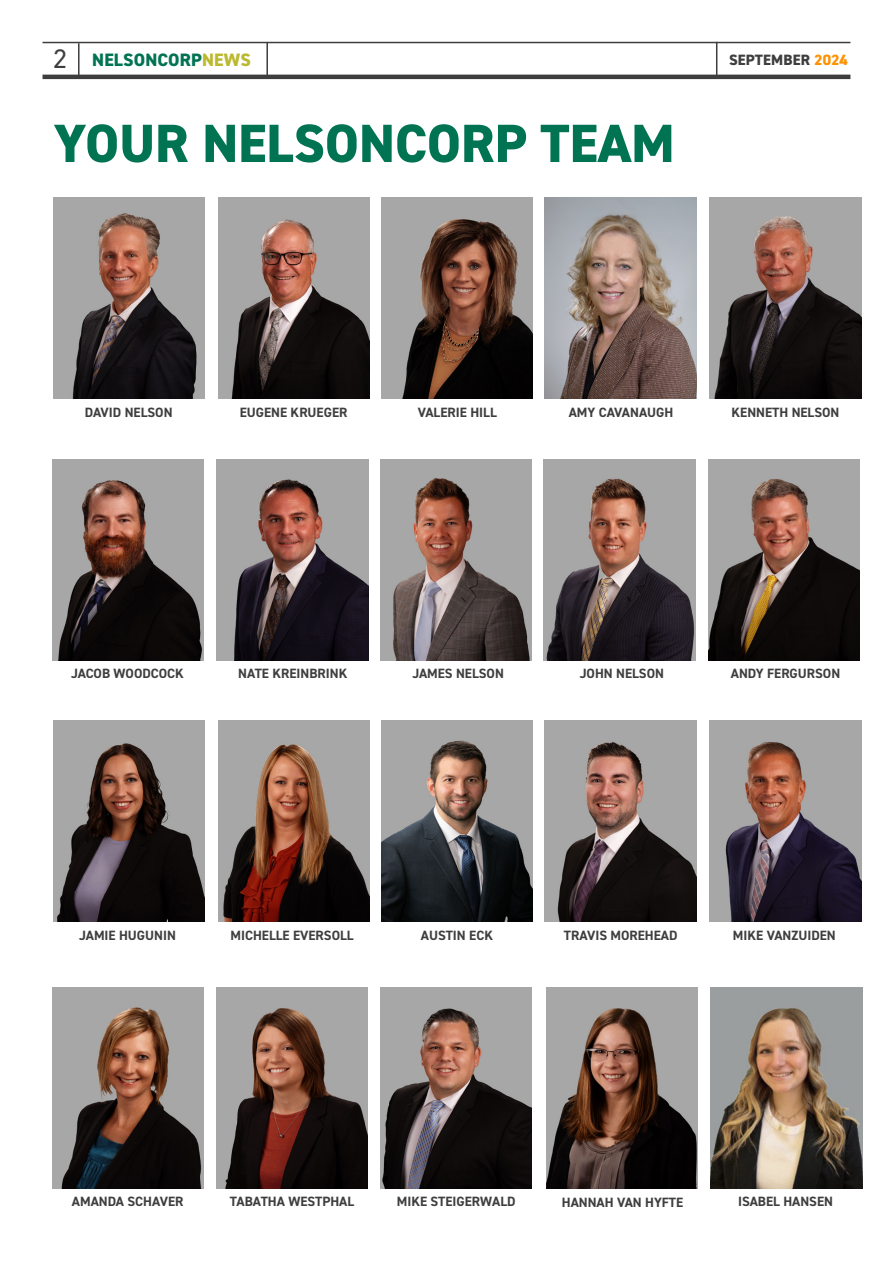
<style>
.page{position:relative;width:893px;height:1263px;background:#fff}
.page>*{position:absolute;margin:0;border:0;box-sizing:border-box;transform-origin:0 0}
.Body_intro{font:800 54px "DIN2014";color:#007452}
.t1{font:800 18px "DIN2014";letter-spacing:.01em;color:#007452}
.t2{font:800 15px "DIN2014";letter-spacing:.01em;color:#3e3e3f}
.Body_intro-2{font:700 13.5px "DIN2014";color:#3e3e3f}
.s1{font-weight:400;font-size:27px;color:#3e3e3f}
.s2{color:#bbb930}
.s3{color:#fd9302}
</style>
<div class="page">
<hr style="left:43px;top:42px;width:807px;height:1px;background:#3e3e3f">
<hr style="left:78px;top:43px;width:2px;height:34px;background:#3e3e3f">
<hr style="left:266px;top:42px;width:2px;height:34px;background:#3e3e3f">
<hr style="left:716px;top:42px;width:1px;height:33px;background:#3e3e3f">
<hr style="left:43px;top:75px;width:807px;height:4px;background:#3e3e3f">
<img style="left:53px;top:197px;width:152px;height:201px">
<img style="left:218px;top:197px;width:152px;height:201px">
<img style="left:381px;top:197px;width:152px;height:201px">
<img style="left:545px;top:198px;width:151px;height:200px">
<img style="left:710px;top:197px;width:151px;height:201px">
<img style="left:52px;top:459px;width:151px;height:201px">
<img style="left:217px;top:459px;width:151px;height:201px">
<img style="left:380px;top:459px;width:152px;height:201px">
<img style="left:543px;top:459px;width:152px;height:201px">
<img style="left:708px;top:459px;width:152px;height:201px">
<img style="left:53px;top:721px;width:152px;height:201px">
<img style="left:218px;top:721px;width:152px;height:201px">
<img style="left:381px;top:721px;width:152px;height:201px">
<img style="left:545px;top:721px;width:151px;height:201px">
<img style="left:710px;top:721px;width:151px;height:201px">
<img style="left:52px;top:987px;width:152px;height:201px">
<img style="left:380px;top:987px;width:152px;height:201px">
<img style="left:546px;top:987px;width:152px;height:201px">
<img style="left:216px;top:987px;width:152px;height:201px">
<img style="left:711px;top:987px;width:151px;height:201px">
<h2 class="t1" style="left:54px;top:48px;width:199px"><span class="s1">2</span> NELSONCORP<span class="s2">NEWS</span></h2>
<p class="t2" style="left:729px;top:50px;width:120px">SEPTEMBER <span class="s3">2024</span></p>
<p class="Body_intro" style="left:54px;top:107px;width:622px">YOUR NELSONCORP TEAM</p>
<p class="Body_intro-2" style="left:85px;top:403px;width:89px">DAVID NELSON</p>
<p class="Body_intro-2" style="left:240px;top:403px;width:109px">EUGENE KRUEGER</p>
<p class="Body_intro-2" style="left:418px;top:403px;width:81px">VALERIE HILL</p>
<p class="Body_intro-2" style="left:569px;top:403px;width:106px">AMY CAVANAUGH</p>
<p class="Body_intro-2" style="left:731px;top:403px;width:109px">KENNETH NELSON</p>
<p class="Body_intro-2" style="left:71px;top:665px;width:114px">JACOB WOODCOCK</p>
<p class="Body_intro-2" style="left:412px;top:665px;width:93px">JAMES NELSON</p>
<p class="Body_intro-2" style="left:580px;top:665px;width:86px">JOHN NELSON</p>
<p class="Body_intro-2" style="left:731px;top:665px;width:111px">ANDY FERGURSON</p>
<p class="Body_intro-2" style="left:238px;top:665px;width:111px">NATE KREINBRINK</p>
<p class="Body_intro-2" style="left:79px;top:926px;width:98px">JAMIE HUGUNIN</p>
<p class="Body_intro-2" style="left:230px;top:926px;width:125px">MICHELLE EVERSOLL</p>
<p class="Body_intro-2" style="left:421px;top:926px;width:74px">AUSTIN ECK</p>
<p class="Body_intro-2" style="left:564px;top:926px;width:115px">TRAVIS MOREHEAD</p>
<p class="Body_intro-2" style="left:733px;top:926px;width:104px">MIKE VANZUIDEN</p>
<p class="Body_intro-2" style="left:72px;top:1192px;width:113px">AMANDA SCHAVER</p>
<p class="Body_intro-2" style="left:230px;top:1192px;width:126px">TABATHA WESTPHAL</p>
<p class="Body_intro-2" style="left:397px;top:1192px;width:120px">MIKE STEIGERWALD</p>
<p class="Body_intro-2" style="left:562px;top:1193px;width:123px">HANNAH VAN HYFTE</p>
<p class="Body_intro-2" style="left:738px;top:1192px;width:96px">ISABEL HANSEN</p>
</div>
